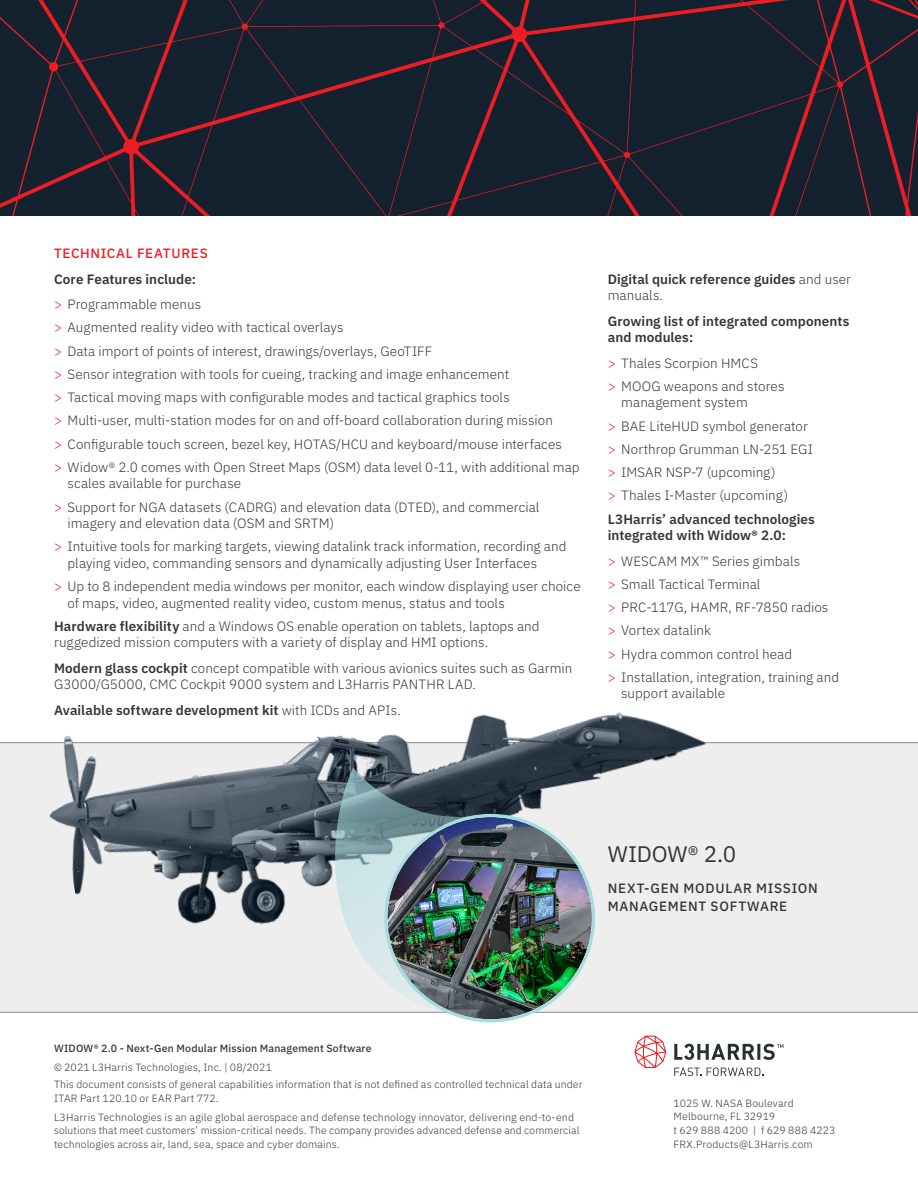
<style>
.page{position:relative;width:918px;height:1188px;background:#fff}
.page>*{position:absolute;margin:0;border:0;box-sizing:border-box;transform-origin:0 0}
.H2__0_0_0_93____Plex{font:22.5px "IBM Plex Sans";letter-spacing:-.005em;color:#363536}
.BODY___Plex_Sans_Lig{font:300 13.5px/16.5px "IBM Plex Sans";letter-spacing:.005em;color:#363536}
.BODY___Plex_Sans_Lig-2{font:600 13.5px/16.5px "IBM Plex Sans";letter-spacing:.005em;color:#363536}
.H3__0_0_0_93____Plex{font:500 13.5px/18px "IBM Plex Sans";letter-spacing:.055em;color:#363536}
.H3__RED____Plex_Sans{font:500 13.5px "IBM Plex Sans";letter-spacing:.05em;color:#ee1d23}
.BOILERPLATE___Plex_S{font:300 10.5px/13.5px "IBM Plex Sans";letter-spacing:.015em;color:#363536}
.Sell_Sheet_Title___P{font:500 10.5px "IBM Plex Sans";letter-spacing:.015em;color:#363536}
.s1{color:#ee1d23}
.s2{font-weight:600}
.s3{font-weight:300}
</style>
<div class="page">
<div style="left:0;top:742px;width:918px;height:270px;background:#eeeeef"></div>
<hr style="left:0;top:742px;width:918px;height:1px;background:#8a8c8f">
<hr style="left:0;top:1012px;width:918px;height:1px;background:#8a8c8f">
<svg style="left:0;top:0;width:918px;height:216px;background:#1f212d"></svg>
<img style="left:0;top:712px;width:797px;height:360px">
<svg style="left:307px;top:768px;width:188px;height:255px"></svg>
<img style="left:387px;top:817px;width:205px;height:202px;border-radius:101px">
<svg style="left:634px;top:1036px;width:32px;height:32px"></svg>
<svg style="left:674px;top:1044px;width:109px;height:16px"></svg>
<svg style="left:674px;top:1068px;width:27px;height:8px"></svg>
<svg style="left:707px;top:1068px;width:56px;height:8px"></svg>
<p class="H3__RED____Plex_Sans" style="left:54px;top:243px;width:155px">TECHNICAL FEATURES</p>
<p class="BODY___Plex_Sans_Lig-2" style="left:54px;top:269px;width:144px">Core Features include:</p>
<p class="BODY___Plex_Sans_Lig" style="left:54px;top:295px;width:149px"><span class="s1">&gt;</span> Programmable menus</p>
<p class="BODY___Plex_Sans_Lig" style="left:54px;top:318px;width:291px"><span class="s1">&gt;</span> Augmented reality video with tactical overlays</p>
<p class="BODY___Plex_Sans_Lig" style="left:54px;top:341px;width:380px"><span class="s1">&gt;</span> Data import of points of interest, drawings/overlays, GeoTIFF</p>
<p class="BODY___Plex_Sans_Lig" style="left:54px;top:365px;width:457px"><span class="s1">&gt;</span> Sensor integration with tools for cueing, tracking and image enhancement</p>
<p class="BODY___Plex_Sans_Lig" style="left:54px;top:388px;width:457px"><span class="s1">&gt;</span> Tactical moving maps with configurable modes and tactical graphics tools</p>
<p class="BODY___Plex_Sans_Lig" style="left:54px;top:411px;width:501px"><span class="s1">&gt;</span> Multi-user, multi-station modes for on and off-board collaboration during mission</p>
<p class="BODY___Plex_Sans_Lig" style="left:54px;top:434px;width:509px"><span class="s1">&gt;</span> Configurable touch screen, bezel key, HOTAS/HCU and keyboard/mouse interfaces</p>
<p class="BODY___Plex_Sans_Lig" style="left:68px;top:458px;width:514px;text-indent:-14px"><span class="s1">&gt;</span> Widow® 2.0 comes with Open Street Maps (OSM) data level 0-11, with additional map scales available for purchase</p>
<p class="BODY___Plex_Sans_Lig" style="left:68px;top:497px;width:474px;text-indent:-14px"><span class="s1">&gt;</span> Support for NGA datasets (CADRG) and elevation data (DTED), and commercial imagery and elevation data (OSM and SRTM)</p>
<p class="BODY___Plex_Sans_Lig" style="left:68px;top:537px;width:501px;text-indent:-14px"><span class="s1">&gt;</span> Intuitive tools for marking targets, viewing datalink track information, recording and playing video, commanding sensors and dynamically adjusting User Interfaces</p>
<p class="BODY___Plex_Sans_Lig" style="left:68px;top:577px;width:515px;text-indent:-14px"><span class="s1">&gt;</span> Up to 8 independent media windows per monitor, each window displaying user choice of maps, video, augmented reality video, custom menus, status and tools</p>
<p class="BODY___Plex_Sans_Lig" style="left:54px;top:617px;width:487px"><span class="s2">Hardware flexibility</span> and a Windows OS enable operation on tablets, laptops and ruggedized mission computers with a variety of display and HMI options.</p>
<p class="BODY___Plex_Sans_Lig" style="left:54px;top:659px;width:520px"><span class="s2">Modern glass cockpit</span> concept compatible with various avionics suites such as Garmin<br>G3000/G5000, CMC Cockpit 9000 system and L3Harris PANTHR LAD.</p>
<p class="BODY___Plex_Sans_Lig-2" style="left:54px;top:701px;width:348px">Available software development kit <span class="s3">with ICDs and APIs.</span></p>
<p class="BODY___Plex_Sans_Lig-2" style="left:608px;top:270px;width:245px">Digital quick reference guides <span class="s3">and user manuals.</span></p>
<p class="BODY___Plex_Sans_Lig-2" style="left:608px;top:312px;width:243px">Growing list of integrated components and modules:</p>
<p class="BODY___Plex_Sans_Lig" style="left:608px;top:353px;width:152px"><span class="s1">&gt;</span> Thales Scorpion HMCS</p>
<p class="BODY___Plex_Sans_Lig" style="left:621px;top:377px;width:165px;text-indent:-14px"><span class="s1">&gt;</span> MOOG weapons and stores management system</p>
<p class="BODY___Plex_Sans_Lig" style="left:608px;top:416px;width:202px"><span class="s1">&gt;</span> BAE LiteHUD symbol generator</p>
<p class="BODY___Plex_Sans_Lig" style="left:608px;top:440px;width:207px"><span class="s1">&gt;</span> Northrop Grumman LN-251 EGI</p>
<p class="BODY___Plex_Sans_Lig" style="left:608px;top:463px;width:169px"><span class="s1">&gt;</span> IMSAR NSP-7 (upcoming)</p>
<p class="BODY___Plex_Sans_Lig" style="left:608px;top:486px;width:182px"><span class="s1">&gt;</span> Thales I-Master (upcoming)</p>
<p class="BODY___Plex_Sans_Lig-2" style="left:608px;top:510px;width:209px">L3Harris’ advanced technologies integrated with Widow® 2.0:</p>
<p class="BODY___Plex_Sans_Lig" style="left:608px;top:551px;width:194px"><span class="s1">&gt;</span> WESCAM MX™ Series gimbals</p>
<p class="BODY___Plex_Sans_Lig" style="left:608px;top:575px;width:154px"><span class="s1">&gt;</span> Small Tactical Terminal</p>
<p class="BODY___Plex_Sans_Lig" style="left:608px;top:598px;width:222px"><span class="s1">&gt;</span> PRC-117G, HAMR, RF-7850 radios</p>
<p class="BODY___Plex_Sans_Lig" style="left:608px;top:621px;width:105px"><span class="s1">&gt;</span> Vortex datalink</p>
<p class="BODY___Plex_Sans_Lig" style="left:608px;top:644px;width:186px"><span class="s1">&gt;</span> Hydra common control head</p>
<p class="BODY___Plex_Sans_Lig" style="left:621px;top:668px;width:220px;text-indent:-14px"><span class="s1">&gt;</span> Installation, integration, training and support available</p>
<p class="H2__0_0_0_93____Plex" style="left:608px;top:836px;width:130px">WIDOW® 2.0</p>
<p class="H3__0_0_0_93____Plex" style="left:608px;top:878px;width:211px">NEXT-GEN MODULAR MISSION<br>MANAGEMENT SOFTWARE</p>
<p class="Sell_Sheet_Title___P" style="left:54px;top:1040px;width:319px">WIDOW® 2.0 - Next-Gen Modular Mission Management Software</p>
<p class="BOILERPLATE___Plex_S" style="left:54px;top:1059px;width:220px">© 2021 L3Harris Technologies, Inc. | 08/2021</p>
<p class="BOILERPLATE___Plex_S" style="left:54px;top:1077px;width:530px">This document consists of general capabilities information that is not defined as controlled technical data under<br>ITAR Part 120.10 or EAR Part 772.</p>
<p class="BOILERPLATE___Plex_S" style="left:54px;top:1109px;width:527px">L3Harris Technologies is an agile global aerospace and defense technology innovator, delivering end-to-end solutions that meet customers’ mission-critical needs. The company provides advanced defense and commercial technologies across air, land, sea, space and cyber domains.</p>
<p class="BOILERPLATE___Plex_S" style="left:674px;top:1095px;width:122px">1025 W. NASA Boulevard<br>Melbourne, FL 32919</p>
<p class="BOILERPLATE___Plex_S" style="left:674px;top:1123px;width:163px">t 629 888 4200 | f 629 888 4223<br>FRX.Products@L3Harris.com</p>
</div>
